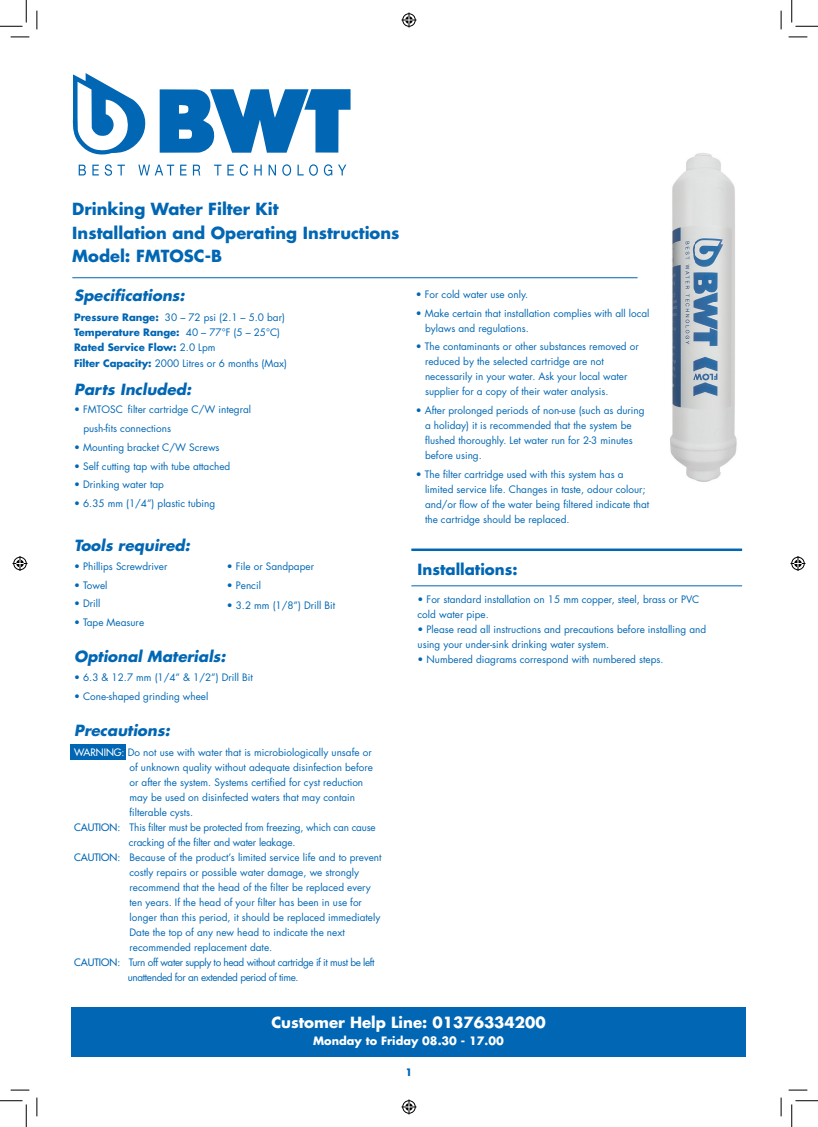
<style>
.page{position:relative;width:818px;height:1127px;background:#fff}
.page>*{position:absolute;margin:0;border:0;box-sizing:border-box;transform-origin:0 0}
.t1{font:700 16.25px/23.8px "Futura";color:#0166b3}
.t2{font:italic 700 15px "Futura";color:#0166b3}
.t3{font:700 15px "Futura";color:#fff}
.t4{font:700 15px "Futura";color:#0166b3}
.t5{font:700 11.25px "Futura";color:#fff}
.t6{font:10px/15px "Futura";color:#0166b3}
.t7{font:10px "Futura";letter-spacing:-.04em;color:#0166b3}
.t8{font:10px "Futura";letter-spacing:-.02em;color:#0166b3}
.t9{font:700 10px/15px "Futura";color:#0166b3}
.s1{font-weight:400}
.s2{font-weight:700}
.s3{color:#fff}
.s4{font-style:inherit}
</style>
<div class="page">
<svg style="left:160px;top:89px;width:190px;height:64px"></svg>
<svg style="left:72px;top:73px;width:74px;height:82px"></svg>
<svg style="left:79px;top:165px;width:7px;height:10px"></svg>
<svg style="left:92px;top:165px;width:7px;height:10px"></svg>
<svg style="left:105px;top:164px;width:20px;height:12px"></svg>
<svg style="left:138px;top:165px;width:36px;height:10px"></svg>
<svg style="left:180px;top:165px;width:7px;height:10px"></svg>
<svg style="left:193px;top:165px;width:7px;height:10px"></svg>
<svg style="left:214px;top:165px;width:7px;height:10px"></svg>
<svg style="left:227px;top:165px;width:7px;height:10px"></svg>
<svg style="left:240px;top:164px;width:8px;height:12px"></svg>
<svg style="left:254px;top:165px;width:8px;height:10px"></svg>
<svg style="left:269px;top:165px;width:7px;height:10px"></svg>
<svg style="left:282px;top:164px;width:9px;height:12px"></svg>
<svg style="left:297px;top:164px;width:21px;height:12px"></svg>
<svg style="left:324px;top:164px;width:8px;height:12px"></svg>
<svg style="left:338px;top:165px;width:8px;height:10px"></svg>
<img style="left:608px;top:153px;width:129px;height:329px">
<hr style="left:72px;top:277px;width:565px;height:1px;background:#0166b3">
<hr style="left:411px;top:548px;width:331px;height:3px;background:#0166b3">
<div style="left:71px;top:1006px;width:675px;height:50px;background:#0166b3"></div>
<div style="left:71px;top:744px;width:55px;height:15px;background:#0166b3"></div>
<hr style="left:411px;top:585px;width:331px;height:1px;background:#0166b3">
<svg style="left:11px;top:36px;width:18px;height:2px"></svg>
<svg style="left:788px;top:36px;width:19px;height:2px"></svg>
<svg style="left:11px;top:1089px;width:18px;height:1px"></svg>
<svg style="left:788px;top:1089px;width:19px;height:1px"></svg>
<svg style="left:36px;top:11px;width:2px;height:18px"></svg>
<svg style="left:36px;top:1097px;width:2px;height:18px"></svg>
<svg style="left:780px;top:11px;width:2px;height:18px"></svg>
<svg style="left:780px;top:1097px;width:2px;height:18px"></svg>
<svg style="left:0;top:0;width:27px;height:27px"></svg>
<svg style="left:0;top:1100px;width:27px;height:26px"></svg>
<svg style="left:791px;top:0;width:27px;height:27px"></svg>
<svg style="left:791px;top:1100px;width:27px;height:26px"></svg>
<svg style="left:401px;top:13px;width:15px;height:15px"></svg>
<svg style="left:401px;top:1099px;width:15px;height:15px"></svg>
<svg style="left:13px;top:556px;width:15px;height:15px"></svg>
<svg style="left:790px;top:556px;width:15px;height:15px"></svg>
<h1 class="t1" style="left:72px;top:196px;width:329px">Drinking Water Filter Kit<br>Installation and Operating Instructions<br>Model: FMTOSC-B</h1>
<h2 class="t2" style="left:74px;top:285px;width:112px">Specifications:</h2>
<p class="t9" style="left:74px;top:309px;width:212px">Pressure Range: <span class="s1">30 – 72 psi (2.1 – 5.0 bar)<br></span>Temperature Range: <span class="s1">40 – 77°F (5 – 25°C)<br></span>Rated Service Flow: <span class="s1">2.0 Lpm</span></p>
<p class="t6" style="left:74px;top:356px;width:214px"><span class="s2">Filter Capacity:</span> 2000 Litres or 6 months (Max)</p>
<h2 class="t2" style="left:74px;top:379px;width:119px">Parts Included:</h2>
<p class="t6" style="left:83px;top:400px;width:169px;line-height:18.8px;text-indent:-9px">• FMTOSC filter cartridge C/W integral push-fits connections</p>
<p class="t6" style="left:74px;top:439px;width:147px">• Mounting bracket C/W Screws</p>
<p class="t6" style="left:74px;top:458px;width:158px">• Self cutting tap with tube attached</p>
<p class="t6" style="left:74px;top:477px;width:91px">• Drinking water tap</p>
<p class="t6" style="left:74px;top:496px;width:143px">• 6.35 mm (1/4”) plastic tubing</p>
<h2 class="t2" style="left:74px;top:535px;width:117px">Tools required:</h2>
<p class="t6" style="left:74px;top:558px;width:95px">• Phillips Screwdriver</p>
<p class="t6" style="left:74px;top:577px;width:35px">• Towel</p>
<p class="t6" style="left:74px;top:596px;width:28px">• Drill</p>
<p class="t6" style="left:74px;top:615px;width:72px">• Tape Measure</p>
<h2 class="t2" style="left:74px;top:646px;width:153px">Optional Materials:</h2>
<p class="t6" style="left:74px;top:670px;width:180px">• 6.3 &amp; 12.7 mm (1/4” &amp; 1/2”) Drill Bit</p>
<p class="t6" style="left:74px;top:688px;width:136px">• Cone-shaped grinding wheel</p>
<p class="t6" style="left:227px;top:558px;width:89px">• File or Sandpaper</p>
<p class="t6" style="left:227px;top:577px;width:36px">• Pencil</p>
<p class="t6" style="left:227px;top:597px;width:110px">• 3.2 mm (1/8”) Drill Bit</p>
<p class="t6" style="left:416px;top:287px;width:114px">• For cold water use only.</p>
<p class="t6" style="left:425px;top:305px;width:226px;text-indent:-9px">• Make certain that installation complies with all local bylaws and regulations.</p>
<p class="t6" style="left:425px;top:339px;width:215px;text-indent:-9px">• The contaminants or other substances removed or reduced by the selected cartridge are not necessarily in your water. Ask your local water supplier for a copy of their water analysis.</p>
<p class="t6" style="left:425px;top:403px;width:221px;text-indent:-9px">• After prolonged periods of non-use (such as during a holiday) it is recommended that the system be flushed thoroughly. Let water run for 2-3 minutes before using.</p>
<p class="t6" style="left:425px;top:467px;width:226px;text-indent:-9px">• The filter cartridge used with this system has a limited service life. Changes in taste, odour colour; and/or flow of the water being filtered indicate that the cartridge should be replaced.</p>
<h2 class="t4" style="left:417px;top:559px;width:102px">Installations:</h2>
<p class="t6" style="left:417px;top:592px;width:283px">• For standard installation on 15 mm copper, steel, brass or PVC cold water pipe.</p>
<p class="t6" style="left:417px;top:622px;width:290px">• Please read all instructions and precautions before installing and using your under-sink drinking water system.</p>
<p class="t6" style="left:417px;top:652px;width:247px">• Numbered diagrams correspond with numbered steps.</p>
<h2 class="t2" style="left:74px;top:720px;width:97px">Precautions:</h2>
<p class="t6" style="left:74px;top:744px;width:299px"><span class="s3">WARNING</span><span class="s3">:</span> Do not use with water that is microbiologically unsafe or</p>
<p class="t6" style="left:130px;top:759px;width:245px">of unknown quality without adequate disinfection before</p>
<p class="t6" style="left:130px;top:774px;width:235px">or after the system. Systems certified for cyst reduction</p>
<p class="t6" style="left:130px;top:789px;width:227px">may be used on disinfected waters that may contain</p>
<p class="t6" style="left:130px;top:804px;width:65px">filterable cysts.</p>
<p class="t8" style="left:74px;top:820px;width:303px"><span class="s4">CAUTION:</span> This filter must be protected from freezing, which can cause</p>
<p class="t8" style="left:129px;top:835px;width:168px">cracking of the filter and water leakage.</p>
<p class="t6" style="left:74px;top:849px;width:309px"><span class="s4">CAUTION:</span> Because of the product’s limited service life and to prevent</p>
<p class="t6" style="left:130px;top:864px;width:231px">costly repairs or possible water damage, we strongly</p>
<p class="t6" style="left:130px;top:879px;width:243px">recommend that the head of the filter be replaced every</p>
<p class="t6" style="left:130px;top:894px;width:234px">ten years. If the head of your filter has been in use for</p>
<p class="t6" style="left:130px;top:909px;width:252px">longer than this period, it should be replaced immediately</p>
<p class="t6" style="left:130px;top:924px;width:217px">Date the top of any new head to indicate the next</p>
<p class="t6" style="left:130px;top:939px;width:144px">recommended replacement date.</p>
<p class="t7" style="left:74px;top:955px;width:302px"><span class="s4">CAUTION:</span> Turn off water supply to head without cartridge if it must be left</p>
<p class="t7" style="left:128px;top:970px;width:172px">unattended for an extended period of time.</p>
<h2 class="t3" style="left:271px;top:1011px;width:276px">Customer Help Line: 01376334200</h2>
<p class="t5" style="left:313px;top:1033px;width:192px">Monday to Friday 08.30 - 17.00</p>
<p class="t9" style="left:405px;top:1063px;width:8px">1</p>
</div>
